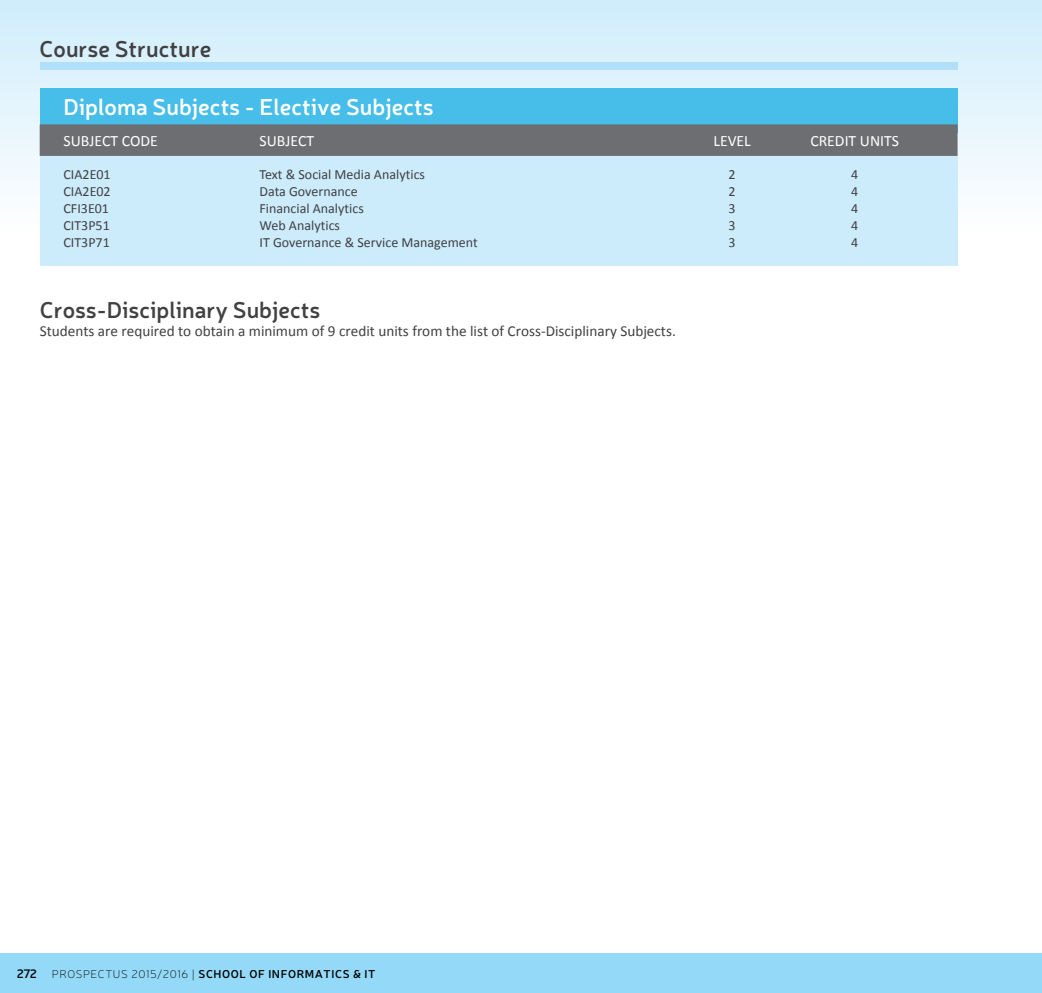
<style>
.page{position:relative;width:1042px;height:993px;background:#fff}
.page>*{position:absolute;margin:0;border:0;box-sizing:border-box;transform-origin:0 0}
.t1{font:600 22.75px "Neris";color:#414042}
.t2{font:600 22.75px "Neris";color:#fff}
.t3{font:15.75px "Calibri";color:#fff}
.t4{font:15.22px "Calibri";color:#414042}
.t5{font:14px "Calibri";color:#414042}
.t6{font:600 11.38px "Neris";letter-spacing:.05em;color:#000}
.s1{font-size:12.25px}
.s2{font-weight:100}
</style>
<div class="page">
<div style="left:0;top:0;width:1042px;height:233px;background:linear-gradient(to bottom,#ceecfc,#fffefe)"></div>
<div style="left:40px;top:88px;width:917px;height:45px;background:#46bee9"></div>
<div style="left:40px;top:156px;width:917px;height:109px;background:#ccecfc"></div>
<div style="left:40px;top:124px;width:917px;height:32px;background:#6d6e71"></div>
<div style="left:40px;top:63px;width:917px;height:7px;background:#b0e0fa"></div>
<div style="left:0;top:952px;width:1042px;height:40px;background:#94daf8"></div>
<h1 class="t1" style="left:40px;top:33px;width:173px">Course Structure</h1>
<h1 class="t2" style="left:63px;top:91px;width:372px">Diploma Subjects - Elective Subjects</h1>
<p class="t3" style="left:63px;top:130px;width:96px">SUBJECT CODE</p>
<p class="t3" style="left:259px;top:130px;width:56px">SUBJECT</p>
<p class="t3" style="left:713px;top:130px;width:39px">LEVEL</p>
<p class="t3" style="left:810px;top:130px;width:90px">CREDIT UNITS</p>
<p class="t5" style="left:63px;top:166px;width:49px">CIA2E01</p>
<p class="t5" style="left:259px;top:166px;width:167px">Text &amp; Social Media Analytics</p>
<p class="t5" style="left:728px;top:166px;width:9px">2</p>
<p class="t5" style="left:851px;top:166px;width:9px">4</p>
<p class="t5" style="left:63px;top:183px;width:49px">CIA2E02</p>
<p class="t5" style="left:259px;top:183px;width:100px">Data Governance</p>
<p class="t5" style="left:728px;top:183px;width:9px">2</p>
<p class="t5" style="left:851px;top:183px;width:9px">4</p>
<p class="t5" style="left:63px;top:199px;width:47px">CFI3E01</p>
<p class="t5" style="left:259px;top:199px;width:106px">Financial Analytics</p>
<p class="t5" style="left:728px;top:199px;width:9px">3</p>
<p class="t5" style="left:851px;top:199px;width:9px">4</p>
<p class="t5" style="left:63px;top:216px;width:48px">CIT3P51</p>
<p class="t5" style="left:259px;top:216px;width:82px">Web Analytics</p>
<p class="t5" style="left:728px;top:216px;width:9px">3</p>
<p class="t5" style="left:851px;top:216px;width:9px">4</p>
<p class="t5" style="left:63px;top:233px;width:48px">CIT3P71</p>
<p class="t5" style="left:259px;top:233px;width:220px">IT Governance &amp; Service Management</p>
<p class="t5" style="left:728px;top:233px;width:9px">3</p>
<p class="t5" style="left:851px;top:233px;width:9px">4</p>
<h1 class="t1" style="left:40px;top:294px;width:282px">Cross-Disciplinary Subjects</h1>
<p class="t4" style="left:40px;top:321px;width:638px">Students are required to obtain a minimum of 9 credit units from the list of Cross-Disciplinary Subjects.</p>
<p class="t6" style="left:17px;top:965px;width:360px"><span class="s1">272</span> <span class="s2">PROSPECTUS 2015/2016 |</span> SCHOOL OF INFORMATICS &amp; IT</p>
</div>
